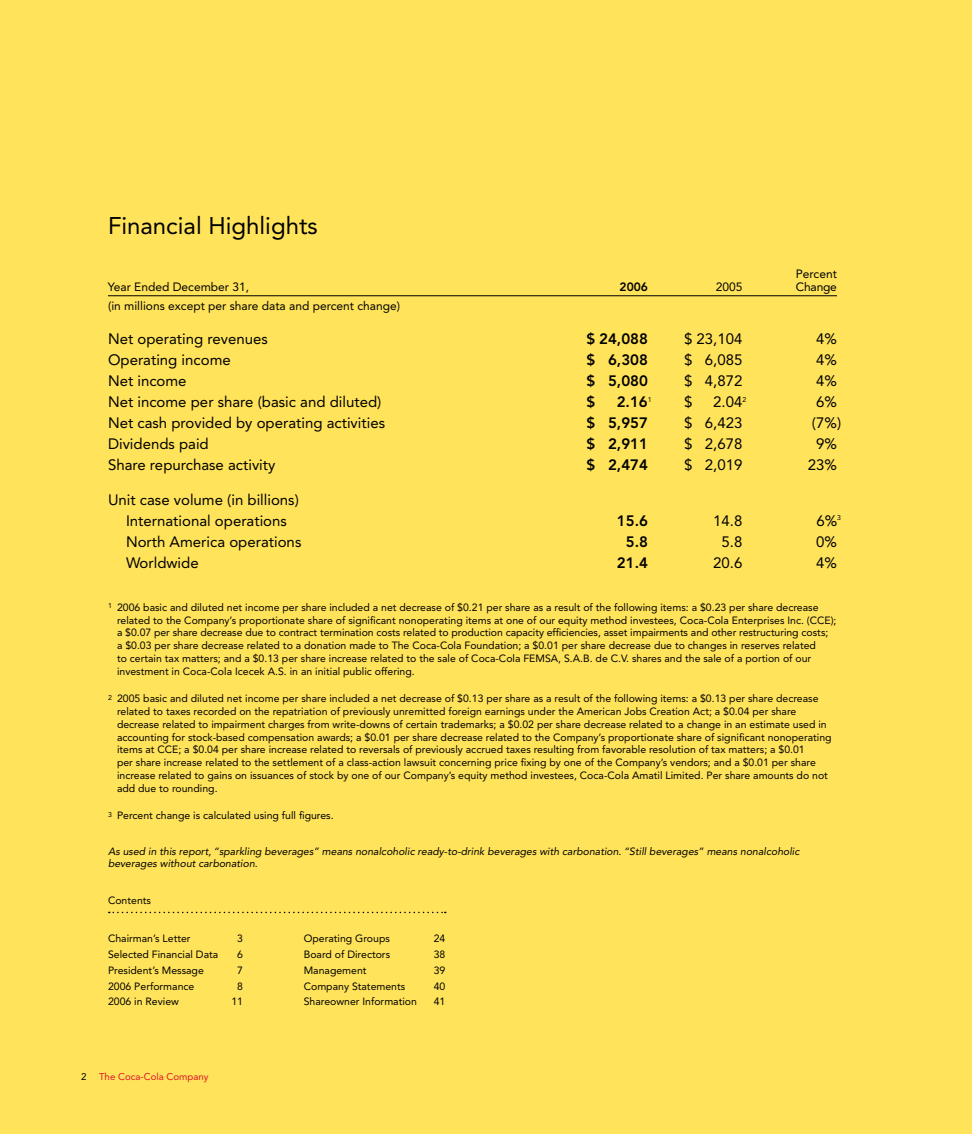
<style>
.page{position:relative;width:972px;height:1134px;background:#ffe35b}
.page>*{position:absolute;margin:0;border:0;box-sizing:border-box;transform-origin:0 0}
.t1{font:24px "Avenir LT Std";color:#000}
.t2{font:15px/21px "Avenir LT Std";color:#000;text-align:center}
.t3{font:800 15px "Avenir LT Std";color:#000}
.t4{font:12px "Avenir LT Std";color:#000}
.t5{font:800 12px "Avenir LT Std";color:#000}
.t6{font:10.5px/12.8px "Avenir LT Std";color:#000}
.t7{font:italic 10.5px/12.8px "Avenir LT Std";color:#000}
.t8{font:9.75px "Avenir LT Std";color:#df132b}
.s1{font-weight:400}
</style>
<div class="page">
<hr style="left:108px;top:296px;width:729px;height:1px;background:#000">
<svg style="left:109px;top:912px;width:337px;height:1px"></svg>
<h1 class="t1" style="left:108px;top:211px;width:211px">Financial Highlights</h1>
<p class="t4" style="left:796px;top:266px;width:43px">Percent</p>
<p class="t4" style="left:108px;top:280px;width:143px">Year Ended December 31 ,</p>
<p class="t5" style="left:620px;top:280px;width:30px">2006</p>
<p class="t4" style="left:716px;top:280px;width:28px">2005</p>
<p class="t4" style="left:796px;top:280px;width:43px">Change</p>
<p class="t4" style="left:108px;top:299px;width:294px">(in millions except per share data and percent change)</p>
<h2 class="t2" style="left:108px;top:329px;width:161px">Net operating revenues</h2>
<h2 class="t3" style="left:586px;top:330px;width:63px">$ 24,088</h2>
<h2 class="t2" style="left:684px;top:329px;width:60px">$ 23,1 04</h2>
<h2 class="t2" style="left:816px;top:329px;width:22px">4%</h2>
<h2 class="t2" style="left:108px;top:350px;width:124px">Operating income</h2>
<h2 class="t3" style="left:586px;top:351px;width:63px">$ 6,308</h2>
<h2 class="t2" style="left:684px;top:350px;width:60px">$ 6,085</h2>
<h2 class="t2" style="left:816px;top:350px;width:22px">4%</h2>
<h2 class="t2" style="left:108px;top:371px;width:80px">Net income</h2>
<h2 class="t3" style="left:586px;top:372px;width:63px">$ 5,080</h2>
<h2 class="t2" style="left:684px;top:371px;width:60px">$ 4,872</h2>
<h2 class="t2" style="left:816px;top:371px;width:22px">4%</h2>
<h2 class="t2" style="left:108px;top:392px;width:275px">Net income per share (basic and diluted)</h2>
<h2 class="t3" style="left:586px;top:393px;width:10px">$</h2>
<h2 class="t3" style="left:617px;top:393px;width:34px">2.16<sup>1</sup></h2>
<h2 class="t2" style="left:684px;top:392px;width:10px">$</h2>
<h2 class="t2" style="left:713px;top:392px;width:35px">2.04<sup>2</sup></h2>
<h2 class="t2" style="left:816px;top:392px;width:22px">6%</h2>
<h2 class="t2" style="left:108px;top:413px;width:279px">Net cash provided by operating activities</h2>
<h2 class="t3" style="left:586px;top:414px;width:63px">$ 5,957</h2>
<h2 class="t2" style="left:684px;top:413px;width:60px">$ 6,423</h2>
<h2 class="t2" style="left:812px;top:413px;width:31px">(7%)</h2>
<h2 class="t2" style="left:108px;top:434px;width:102px">Dividends paid</h2>
<h2 class="t3" style="left:586px;top:435px;width:63px">$ 2,911</h2>
<h2 class="t2" style="left:684px;top:434px;width:60px">$ 2,678</h2>
<h2 class="t2" style="left:816px;top:434px;width:22px">9%</h2>
<h2 class="t2" style="left:108px;top:455px;width:169px">Share repurchase activity</h2>
<h2 class="t3" style="left:586px;top:456px;width:63px">$ 2,474</h2>
<h2 class="t2" style="left:684px;top:455px;width:60px">$ 2,01 9</h2>
<h2 class="t2" style="left:808px;top:455px;width:31px">23%</h2>
<h2 class="t2" style="left:108px;top:489px;width:192px">Unit case volume (in billions)<br>International operations</h2>
<h2 class="t3" style="left:617px;top:512px;width:56px">15.6 <span class="s1">1</span></h2>
<h2 class="t2" style="left:722px;top:510px;width:22px">4.8</h2>
<h2 class="t2" style="left:816px;top:510px;width:26px">6%<sup>3</sup></h2>
<h2 class="t2" style="left:126px;top:531px;width:177px">North America operations</h2>
<h2 class="t3" style="left:626px;top:533px;width:24px">5.8</h2>
<h2 class="t2" style="left:722px;top:531px;width:22px">5.8</h2>
<h2 class="t2" style="left:816px;top:531px;width:22px">0%</h2>
<h2 class="t2" style="left:126px;top:552px;width:74px">Worldwide</h2>
<h2 class="t3" style="left:617px;top:554px;width:33px">21.4</h2>
<h2 class="t2" style="left:713px;top:552px;width:31px">20.6</h2>
<h2 class="t2" style="left:816px;top:552px;width:22px">4%</h2>
<p class="t6" style="left:117px;top:601px;width:721px;text-indent:-9px"><sup>1</sup> 2006 basic and diluted net income per share included a net decrease of $0.21 per share as a result of the following items: a $0.23 per share decrease related to the Company’s proportionate share of significant nonoperating items at one of our equity method investees, Coca-Cola Enterprises Inc. (CCE); a $0.07 per share decrease due to contract termination costs related to production capacity efficiencies, asset impairments and other restructuring costs; a $0.03 per share decrease related to a donation made to The Coca-Cola Foundation; a $0.01 per share decrease due to changes in reserves related<br>to certain tax matters; and a $0.1 3 per share increase related to the sale of Coca-Cola FEMSA, S.A.B. de C.V. shares and the sale of a portion of our investment in Coca-Cola Icecek A.S. in an initial public offering.</p>
<p class="t6" style="left:117px;top:693px;width:716px;text-indent:-9px"><sup>2</sup> 2005 basic and diluted net income per share included a net decrease of $0.1 3 per share as a result of the following items: a $0.1 3 per share decrease related to taxes recorded on the repatriation of previously unremitted foreign earnings under the American Jobs Creation Act; a $0.04 per share decrease related to impairment charges from write-downs of certain trademarks; a $0.02 per share decrease related to a change in an estimate used in accounting for stock-based compensation awards; a $0.01 per share decrease related to the Company’s proportionate share of significant nonoperating items at CCE; a $0.04 per share increase related to reversals of previously accrued taxes resulting from favorable resolution of tax matters; a $0.01<br>per share increase related to the settlement of a class-action lawsuit concerning price fixing by one of the Company’s vendors; and a $0.01 per share increase related to gains on issuances of stock by one of our Company’s equity method investees, Coca-Cola Amatil Limited. Per share amounts do not add due to rounding.</p>
<p class="t6" style="left:108px;top:810px;width:227px"><sup>3</sup> Percent change is calculated using full figures.</p>
<p class="t7" style="left:108px;top:845px;width:693px">As used in this report, “sparkling beverages” means nonalcoholic ready-to-drink beverages with carbonation. “Still beverages” means nonalcoholic beverages without carbonation.</p>
<p class="t6" style="left:108px;top:894px;width:45px">Contents</p>
<p class="t6" style="left:108px;top:932px;width:84px">Chairman’s Letter</p>
<p class="t6" style="left:237px;top:932px;width:7px">3</p>
<p class="t6" style="left:108px;top:948px;width:112px">Selected Financial Data</p>
<p class="t6" style="left:237px;top:948px;width:7px">6</p>
<p class="t6" style="left:108px;top:964px;width:97px">President’s Message</p>
<p class="t6" style="left:237px;top:964px;width:7px">7</p>
<p class="t6" style="left:108px;top:980px;width:88px">2006 Performance</p>
<p class="t6" style="left:237px;top:980px;width:7px">8</p>
<p class="t6" style="left:108px;top:995px;width:93px">2006 in Review 11</p>
<p class="t8" style="left:99px;top:1071px;width:111px">The Coca-Cola Company</p>
<p class="t6" style="left:304px;top:932px;width:88px">Operating Groups</p>
<p class="t6" style="left:434px;top:932px;width:13px">24</p>
<p class="t6" style="left:304px;top:948px;width:88px">Board of Directors</p>
<p class="t6" style="left:434px;top:948px;width:13px">38</p>
<p class="t6" style="left:304px;top:964px;width:64px">Management</p>
<p class="t6" style="left:434px;top:964px;width:13px">39</p>
<p class="t6" style="left:304px;top:980px;width:103px">Company Statements</p>
<p class="t6" style="left:434px;top:980px;width:13px">40</p>
<p class="t6" style="left:304px;top:995px;width:115px">Shareowner Information</p>
<p class="t6" style="left:434px;top:995px;width:10px">41</p>
</div>
